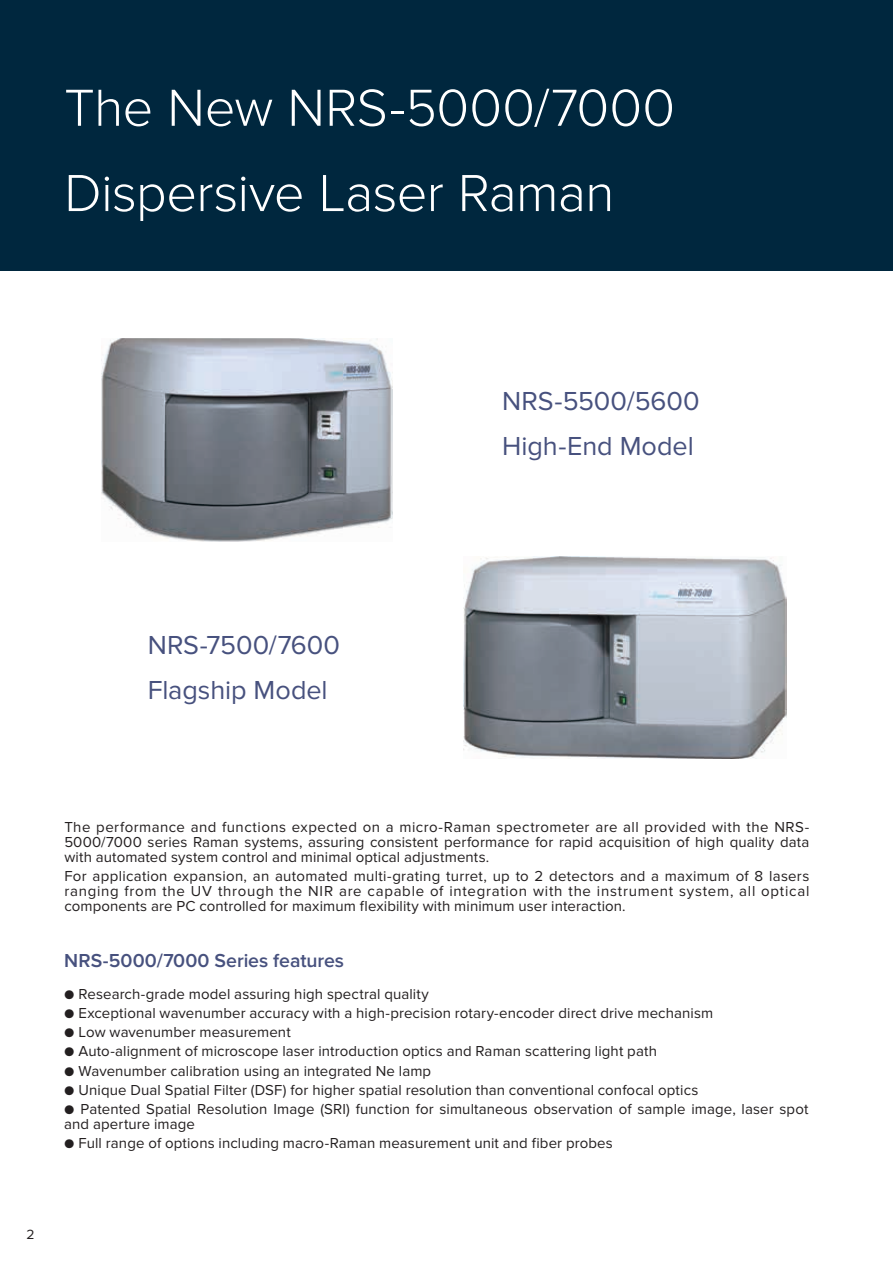
<style>
.page{position:relative;width:893px;height:1263px;background:#fff}
.page>*{position:absolute;margin:0;border:0;box-sizing:border-box;transform-origin:0 0}
.t1{font:300 54px/85.2px "Proxima Nova";letter-spacing:-.015em;color:#fff}
.t2{font:27px/44.7px "Proxima Nova";letter-spacing:-.005em;color:#47517e}
.t3{font:600 19.5px "Proxima Nova";letter-spacing:-.005em;color:#47517e}
.t4{font:15px/15px "Proxima Nova";letter-spacing:.005em;color:#231f20;text-align:justify}
.t5{font:13.8px "Proxima Nova";color:#231f20}
</style>
<div class="page">
<div style="left:0;top:0;width:893px;height:271px;background:#00273e"></div>
<img style="left:101px;top:338px;width:291px;height:204px">
<img style="left:464px;top:556px;width:322px;height:203px">
<h1 class="t1" style="left:64px;top:67px;width:612px">The New NRS-5000/7000<br>Dispersive Laser Raman</h1>
<h2 class="t2" style="left:502px;top:379px;width:199px">NRS-5500/5600<br>High-End Model</h2>
<h2 class="t2" style="left:148px;top:624px;width:194px">NRS-7500/7600<br>Flagship Model</h2>
<p class="t4" style="left:64px;top:820px;width:746px">The performance and functions expected on a micro-Raman spectrometer are all provided with the NRS-5000/7000 series Raman systems, assuring consistent performance for rapid acquisition of high quality data with automated system control and minimal optical adjustments.</p>
<p class="t4" style="left:64px;top:869px;width:746px">For application expansion, an automated multi-grating turret, up to 2 detectors and a maximum of 8 lasers ranging from the UV through the NIR are capable of integration with the instrument system, all optical components are PC controlled for maximum flexibility with minimum user interaction.</p>
<h3 class="t3" style="left:64px;top:950px;width:281px">NRS-5000/7000 Series features</h3>
<p class="t4" style="left:64px;top:987px;width:366px">● Research-grade model assuring high spectral quality</p>
<p class="t4" style="left:64px;top:1006px;width:650px">● Exceptional wavenumber accuracy with a high-precision rotary-encoder direct drive mechanism</p>
<p class="t4" style="left:64px;top:1025px;width:228px">● Low wavenumber measurement</p>
<p class="t4" style="left:64px;top:1044px;width:594px">● Auto-alignment of microscope laser introduction optics and Raman scattering light path</p>
<p class="t4" style="left:64px;top:1064px;width:368px">● Wavenumber calibration using an integrated Ne lamp</p>
<p class="t4" style="left:64px;top:1083px;width:636px">● Unique Dual Spatial Filter (DSF) for higher spatial resolution than conventional confocal optics</p>
<p class="t4" style="left:64px;top:1102px;width:746px">● Patented Spatial Resolution Image (SRI) function for simultaneous observation of sample image, laser spot and aperture image</p>
<p class="t4" style="left:64px;top:1136px;width:550px">● Full range of options including macro-Raman measurement unit and fiber probes</p>
<p class="t5" style="left:26px;top:1226px;width:10px">2</p>
</div>
